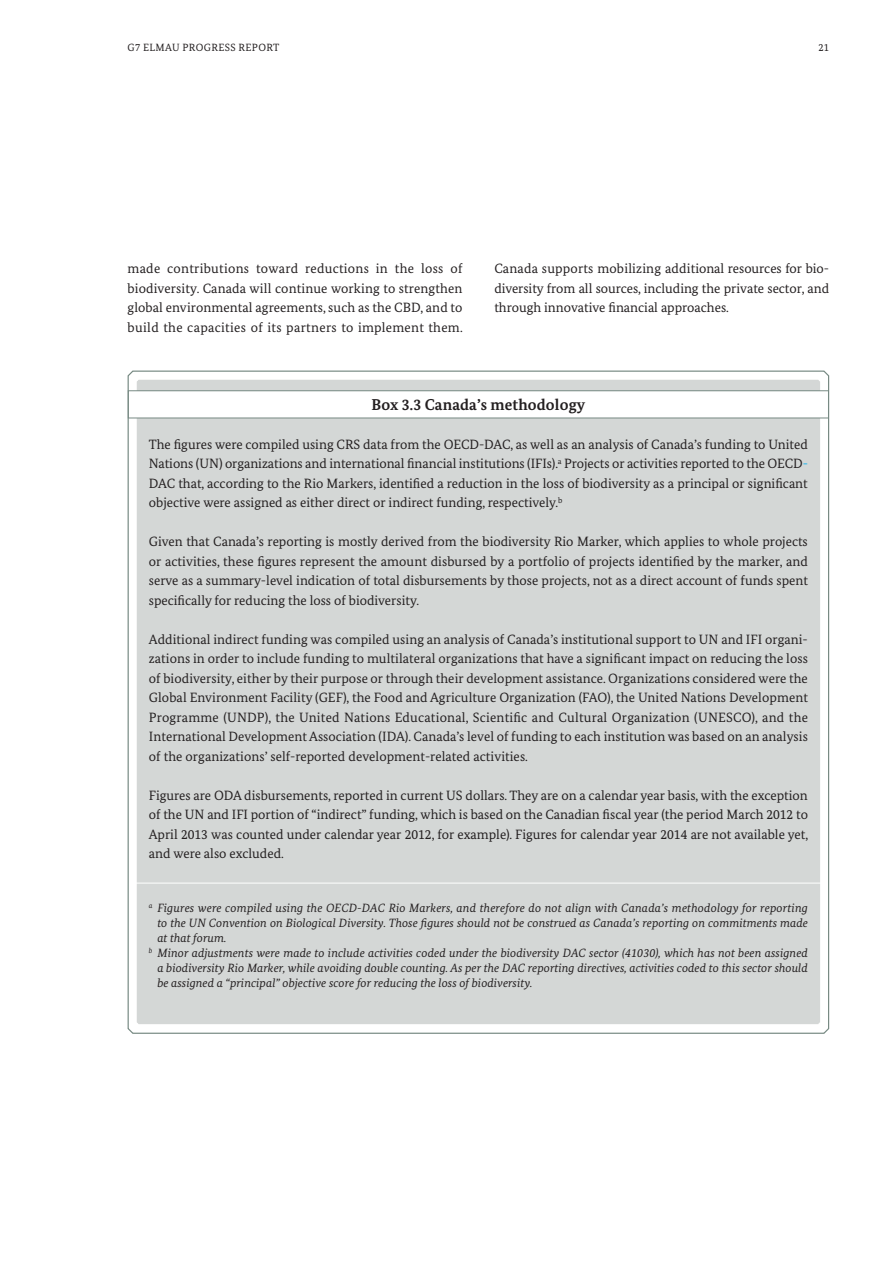
<style>
.page{position:relative;width:893px;height:1263px;background:#fff}
.page>*{position:absolute;margin:0;border:0;box-sizing:border-box;transform-origin:0 0}
.t1{font:700 15.75px "Bundes Serif";letter-spacing:.01em;color:#231f20}
.t2{font:13.5px/19.5px "Bundes Serif";color:#231f20;text-align:justify}
.t3{font:italic 12px "Bundes Serif";letter-spacing:.005em;color:#231f20}
.t4{font:10.5px "Bundes Serif";letter-spacing:.035em;color:#231f20}
.s1{color:#00aeef}
</style>
<div class="page">
<svg style="left:128px;top:370px;width:701px;height:664px;background:#d6d9d8"></svg>
<hr style="left:135px;top:883px;width:689px;height:1px;background:#fff">
<p class="t4" style="left:128px;top:43px;width:153px">G7 ELMAU PROGRESS REPORT</p>
<p class="t4" style="left:818px;top:43px;width:12px">21</p>
<p class="t2" style="left:128px;top:260px;width:337px">made contributions toward reductions in the loss of biodiversity. Canada will continue working to strengthen global environmental agreements, such as the CBD, and to build the capacities of its partners to implement them.</p>
<p class="t2" style="left:494px;top:260px;width:336px">Canada supports mobilizing additional resources for bio&shy;diversity from all sources, including the private sector, and through innovative financial approaches.</p>
<h2 class="t1" style="left:371px;top:398px;width:215px">Box 3.3 Canada’s methodology</h2>
<p class="t2" style="left:149px;top:435px;width:661px">The figures were compiled using CRS data from the OECD-DAC, as well as an analysis of Canada’s funding to United Nations (UN) organizations and international financial institutions (IFIs).<sup>a</sup> Projects or activities reported to the OECD<span class="s1">-</span>DAC that, according to the Rio Markers, identified a reduction in the loss of biodiversity as a principal or significant objective were assigned as either direct or indirect funding, respectively.<sup>b</sup></p>
<p class="t2" style="left:149px;top:533px;width:661px">Given that Canada’s reporting is mostly derived from the biodiversity Rio Marker, which applies to whole projects or activities, these figures represent the amount disbursed by a portfolio of projects identified by the marker, and serve as a summary-level indication of total disbursements by those projects, not as a direct account of funds spent specifically for reducing the loss of biodiversity.</p>
<p class="t2" style="left:149px;top:630px;width:661px">Additional indirect funding was compiled using an analysis of Canada’s institutional support to UN and IFI organi&shy;zations in order to include funding to multilateral organizations that have a significant impact on reducing the loss of biodiversity, either by their purpose or through their development assistance. Organizations considered were the Global Environment Facility (GEF), the Food and Agriculture Organization (FAO), the United Nations Development Programme (UNDP), the United Nations Educational, Scientific and Cultural Organization (UNESCO), and the International Development Association (IDA). Canada’s level of funding to each institution was based on an analysis of the organizations’ self-reported development-related activities.</p>
<p class="t2" style="left:149px;top:786px;width:661px">Figures are ODA disbursements, reported in current US dollars. They are on a calendar year basis, with the exception of the UN and IFI portion of “indirect” funding, which is based on the Canadian fiscal year (the period March 2012 to April 2013 was counted under calendar year 2012, for example). Figures for calendar year 2014 are not available yet, and were also excluded.</p>
<p class="t3" style="left:149px;top:903px;width:661px"><sup>a</sup> Figures were compiled using the OECD-DAC Rio Markers, and therefore do not align with Canada’s methodology for reporting</p>
<p class="t3" style="left:157px;top:918px;width:652px">to the UN Convention on Biological Diversity. Those figures should not be construed as Canada’s reporting on commitments made</p>
<p class="t3" style="left:157px;top:933px;width:71px">at that forum.</p>
<p class="t3" style="left:149px;top:948px;width:661px"><sup>b</sup> Minor adjustments were made to include activities coded under the biodiversity DAC sector (41030), which has not been assigned</p>
<p class="t3" style="left:157px;top:963px;width:652px">a biodiversity Rio Marker, while avoiding double counting. As per the DAC reporting directives, activities coded to this sector should</p>
<p class="t3" style="left:157px;top:978px;width:377px">be assigned a “principal” objective score for reducing the loss of biodiversity.</p>
</div>
